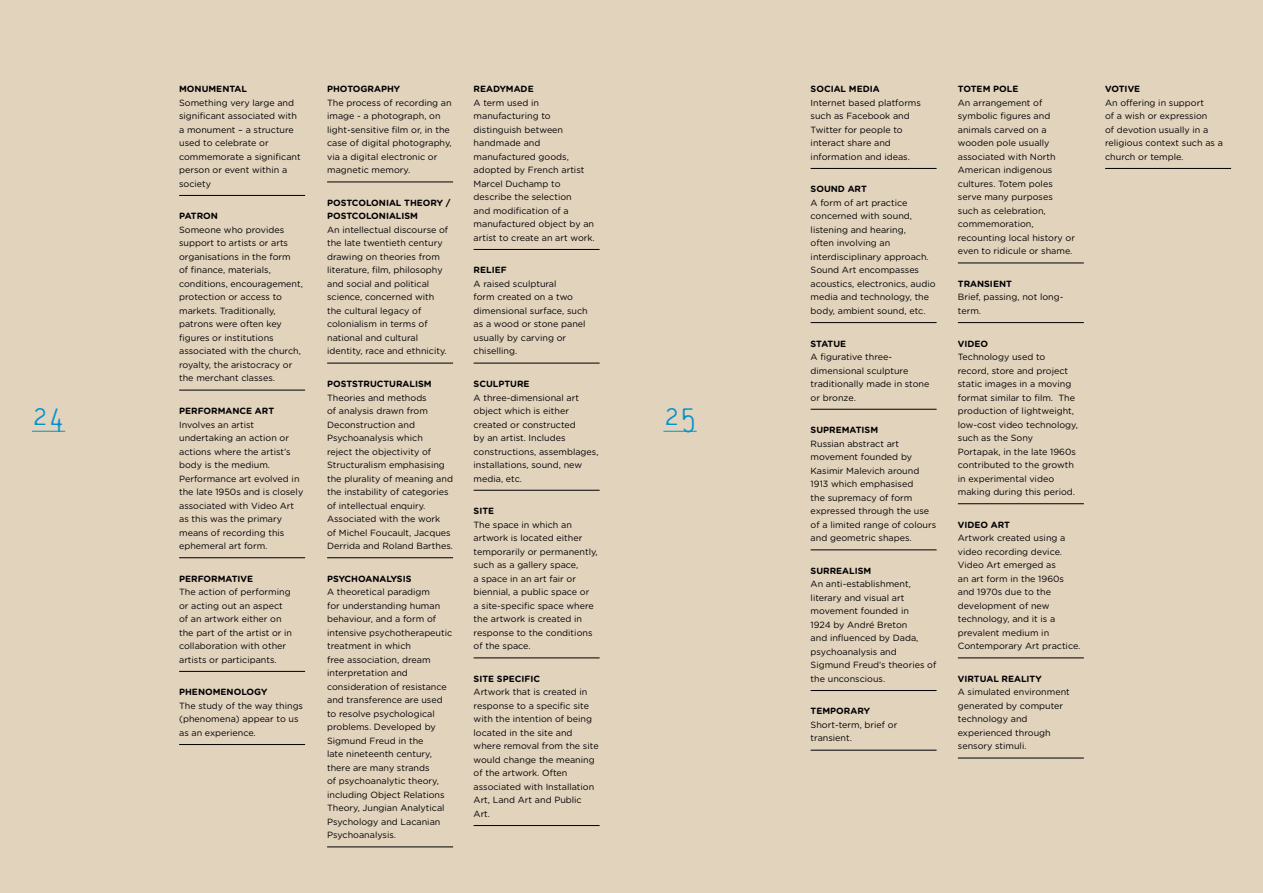
<style>
.page{position:relative;width:1263px;height:893px;background:#fff}
.page>*{position:absolute;margin:0;border:0;box-sizing:border-box;transform-origin:0 0}
.t1{font:100 36px "Platelet";color:#0093d0}
.t2{font:9px/13.5px "Gotham Rounded";color:#000}
.t3{font:700 9px/13.5px "Gotham Rounded";color:#000}
</style>
<div class="page">
<div style="left:610px;top:0;width:653px;height:893px;background:#e2d3bd"></div>
<hr style="left:663px;top:431px;width:34px;height:1px;background:#0093d0">
<hr style="left:811px;top:168px;width:125px;height:1px;background:#000">
<hr style="left:811px;top:322px;width:125px;height:1px;background:#000">
<hr style="left:811px;top:409px;width:125px;height:1px;background:#000">
<hr style="left:811px;top:550px;width:125px;height:1px;background:#000">
<hr style="left:811px;top:690px;width:125px;height:1px;background:#000">
<hr style="left:811px;top:750px;width:125px;height:1px;background:#000">
<hr style="left:958px;top:263px;width:126px;height:1px;background:#000">
<hr style="left:958px;top:322px;width:126px;height:1px;background:#000">
<hr style="left:958px;top:503px;width:126px;height:1px;background:#000">
<hr style="left:958px;top:658px;width:126px;height:1px;background:#000">
<hr style="left:958px;top:758px;width:126px;height:1px;background:#000">
<hr style="left:1105px;top:168px;width:126px;height:1px;background:#000">
<div style="left:0;top:0;width:653px;height:893px;background:#e2d3bd"></div>
<hr style="left:32px;top:431px;width:33px;height:1px;background:#0093d0">
<hr style="left:327px;top:182px;width:126px;height:1px;background:#000">
<hr style="left:327px;top:363px;width:126px;height:1px;background:#000">
<hr style="left:327px;top:557px;width:126px;height:1px;background:#000">
<hr style="left:327px;top:847px;width:126px;height:1px;background:#000">
<hr style="left:474px;top:249px;width:126px;height:1px;background:#000">
<hr style="left:474px;top:363px;width:126px;height:1px;background:#000">
<hr style="left:474px;top:490px;width:126px;height:1px;background:#000">
<hr style="left:474px;top:658px;width:126px;height:1px;background:#000">
<hr style="left:474px;top:825px;width:126px;height:1px;background:#000">
<hr style="left:179px;top:195px;width:126px;height:1px;background:#000">
<hr style="left:179px;top:390px;width:126px;height:1px;background:#000">
<hr style="left:179px;top:557px;width:126px;height:1px;background:#000">
<hr style="left:179px;top:671px;width:126px;height:1px;background:#000">
<hr style="left:179px;top:744px;width:126px;height:1px;background:#000">
<h1 class="t1" style="left:32px;top:400px;width:35px">24</h1>
<p class="t3" style="left:179px;top:82px;width:69px">MONUMENTAL</p>
<p class="t2" style="left:179px;top:95px;width:123px">Something very large and significant associated with a monument – a structure used to celebrate or commemorate a significant person or event within a society</p>
<p class="t3" style="left:179px;top:209px;width:40px">PATRON</p>
<p class="t2" style="left:179px;top:223px;width:125px">Someone who provides support to artists or arts organisations in the form<br>of finance, materials, conditions, encouragement, protection or access to markets. Traditionally, patrons were often key figures or institutions associated with the church, royalty, the aristocracy or the merchant classes.</p>
<p class="t3" style="left:179px;top:404px;width:97px">PERFORMANCE ART</p>
<p class="t2" style="left:179px;top:417px;width:126px">Involves an artist undertaking an action or actions where the artist’s body is the medium.<br>Performance art evolved in the late 1950s and is closely associated with Video Art as this was the primary means of recording this ephemeral art form.</p>
<p class="t3" style="left:179px;top:571px;width:76px">PERFORMATIVE</p>
<p class="t2" style="left:179px;top:585px;width:115px">The action of performing or acting out an aspect of an artwork either on the part of the artist or in collaboration with other artists or participants.</p>
<p class="t3" style="left:179px;top:685px;width:14px">PHENOMENOLOGY</p>
<p class="t2" style="left:179px;top:698px;width:125px">The study of the way things (phenomena) appear to us as an experience.</p>
<p class="t3" style="left:327px;top:82px;width:74px">PHOTOGRAPHY</p>
<p class="t2" style="left:327px;top:95px;width:126px">The process of recording an image - a photograph, on light-sensitive film or, in the case of digital photography, via a digital electronic or magnetic memory.</p>
<p class="t3" style="left:327px;top:196px;width:125px">POSTCOLONIAL THEORY /<br>POSTCOLONIALISM</p>
<p class="t2" style="left:327px;top:223px;width:123px">An intellectual discourse of the late twentieth century drawing on theories from literature, film, philosophy and social and political science, concerned with the cultural legacy of colonialism in terms of national and cultural identity, race and ethnicity.</p>
<p class="t3" style="left:327px;top:377px;width:106px">POSTSTRUCTURALISM</p>
<p class="t2" style="left:327px;top:390px;width:127px">Theories and methods<br>of analysis drawn from<br>Deconstruction and<br>Psychoanalysis which<br>reject the objectivity of<br>Structuralism emphasising the plurality of meaning and the instability of categories of intellectual enquiry.<br>Associated with the work<br>of Michel Foucault, Jacques<br>Derrida and Roland Barthes.</p>
<p class="t3" style="left:327px;top:571px;width:86px">PSYCHOANALYSIS</p>
<p class="t2" style="left:327px;top:585px;width:127px">A theoretical paradigm<br>for understanding human behaviour, and a form of intensive psychotherapeutic treatment in which<br>free association, dream interpretation and consideration of resistance and transference are used to resolve psychological problems. Developed by<br>Sigmund Freud in the<br>late nineteenth century, there are many strands<br>of psychoanalytic theory, including Object Relations<br>Theory, Jungian Analytical<br>Psychology and Lacanian<br>Psychoanalysis.</p>
<p class="t3" style="left:474px;top:82px;width:62px">READYMADE</p>
<p class="t2" style="left:474px;top:95px;width:123px">A term used in manufacturing to distinguish between handmade and manufactured goods, adopted by French artist<br>Marcel Duchamp to describe the selection<br>and modification of a manufactured object by an artist to create an art work.</p>
<p class="t3" style="left:474px;top:263px;width:35px">RELIEF</p>
<p class="t2" style="left:474px;top:277px;width:116px">A raised sculptural<br>form created on a two dimensional surface, such as a wood or stone panel usually by carving or chiselling.</p>
<p class="t3" style="left:474px;top:377px;width:57px">SCULPTURE</p>
<p class="t2" style="left:474px;top:390px;width:126px">A three-dimensional art object which is either created or constructed<br>by an artist. Includes constructions, assemblages, installations, sound, new media, etc.</p>
<p class="t3" style="left:474px;top:504px;width:22px">SITE</p>
<p class="t2" style="left:474px;top:517px;width:126px">The space in which an artwork is located either temporarily or permanently, such as a gallery space,<br>a space in an art fair or biennial, a public space or<br>a site-specific space where the artwork is created in response to the conditions of the space.</p>
<p class="t3" style="left:474px;top:671px;width:68px">SITE SPECIFIC</p>
<p class="t2" style="left:474px;top:685px;width:127px">Artwork that is created in response to a specific site with the intention of being located in the site and where removal from the site would change the meaning of the artwork. Often associated with Installation<br>Art, Land Art and Public<br>Art.</p>
<h1 class="t1" style="left:663px;top:400px;width:35px">25</h1>
<p class="t3" style="left:811px;top:82px;width:71px">SOCIAL MEDIA</p>
<p class="t2" style="left:811px;top:95px;width:112px">Internet based platforms such as Facebook and<br>Twitter for people to interact share and information and ideas.</p>
<p class="t3" style="left:811px;top:182px;width:58px">SOUND ART</p>
<p class="t2" style="left:811px;top:196px;width:126px">A form of art practice concerned with sound, listening and hearing,<br>often involving an interdisciplinary approach.<br>Sound Art encompasses acoustics, electronics, audio media and technology, the body, ambient sound, etc.</p>
<p class="t3" style="left:811px;top:336px;width:37px">STATUE</p>
<p class="t2" style="left:811px;top:350px;width:120px">A figurative three&shy;dimensional sculpture traditionally made in stone or bronze.</p>
<p class="t3" style="left:811px;top:423px;width:69px">SUPREMATISM</p>
<p class="t2" style="left:811px;top:436px;width:127px">Russian abstract art movement founded by<br>Kasimir Malevich around<br>1913 which emphasised<br>the supremacy of form expressed through the use of a limited range of colours and geometric shapes.</p>
<p class="t3" style="left:811px;top:563px;width:62px">SURREALISM</p>
<p class="t2" style="left:811px;top:577px;width:127px">An anti-establishment, literary and visual art movement founded in<br>1924 by André Breton<br>and influenced by Dada, psychoanalysis and<br>Sigmund Freud’s theories of the unconscious.</p>
<p class="t3" style="left:811px;top:704px;width:61px">TEMPORARY</p>
<p class="t2" style="left:811px;top:718px;width:88px">Short-term, brief or transient.</p>
<p class="t3" style="left:958px;top:82px;width:62px">TOTEM POLE</p>
<p class="t2" style="left:958px;top:95px;width:119px">An arrangement of symbolic figures and animals carved on a wooden pole usually associated with North<br>American indigenous cultures. Totem poles serve many purposes such as celebration, commemoration, recounting local history or even to ridicule or shame.</p>
<p class="t3" style="left:958px;top:277px;width:56px">TRANSIENT</p>
<p class="t2" style="left:958px;top:290px;width:107px">Brief, passing, not long&shy;term.</p>
<p class="t3" style="left:958px;top:336px;width:32px">VIDEO</p>
<p class="t2" style="left:958px;top:350px;width:122px">Technology used to record, store and project static images in a moving format similar to film. The production of lightweight, low-cost video technology, such as the Sony<br>Portapak, in the late 1960s contributed to the growth in experimental video making during this period.</p>
<p class="t3" style="left:958px;top:517px;width:54px">VIDEO ART</p>
<p class="t2" style="left:958px;top:531px;width:124px">Artwork created using a video recording device.<br>Video Art emerged as<br>an art form in the 1960s and 1970s due to the development of new technology, and it is a prevalent medium in<br>Contemporary Art practice.</p>
<p class="t3" style="left:958px;top:671px;width:85px">VIRTUAL REALITY</p>
<p class="t2" style="left:958px;top:685px;width:113px">A simulated environment generated by computer technology and experienced through sensory stimuli.</p>
<p class="t3" style="left:1105px;top:82px;width:37px">VOTIVE</p>
<p class="t2" style="left:1105px;top:95px;width:119px">An offering in support<br>of a wish or expression<br>of devotion usually in a religious context such as a church or temple.</p>
</div>
